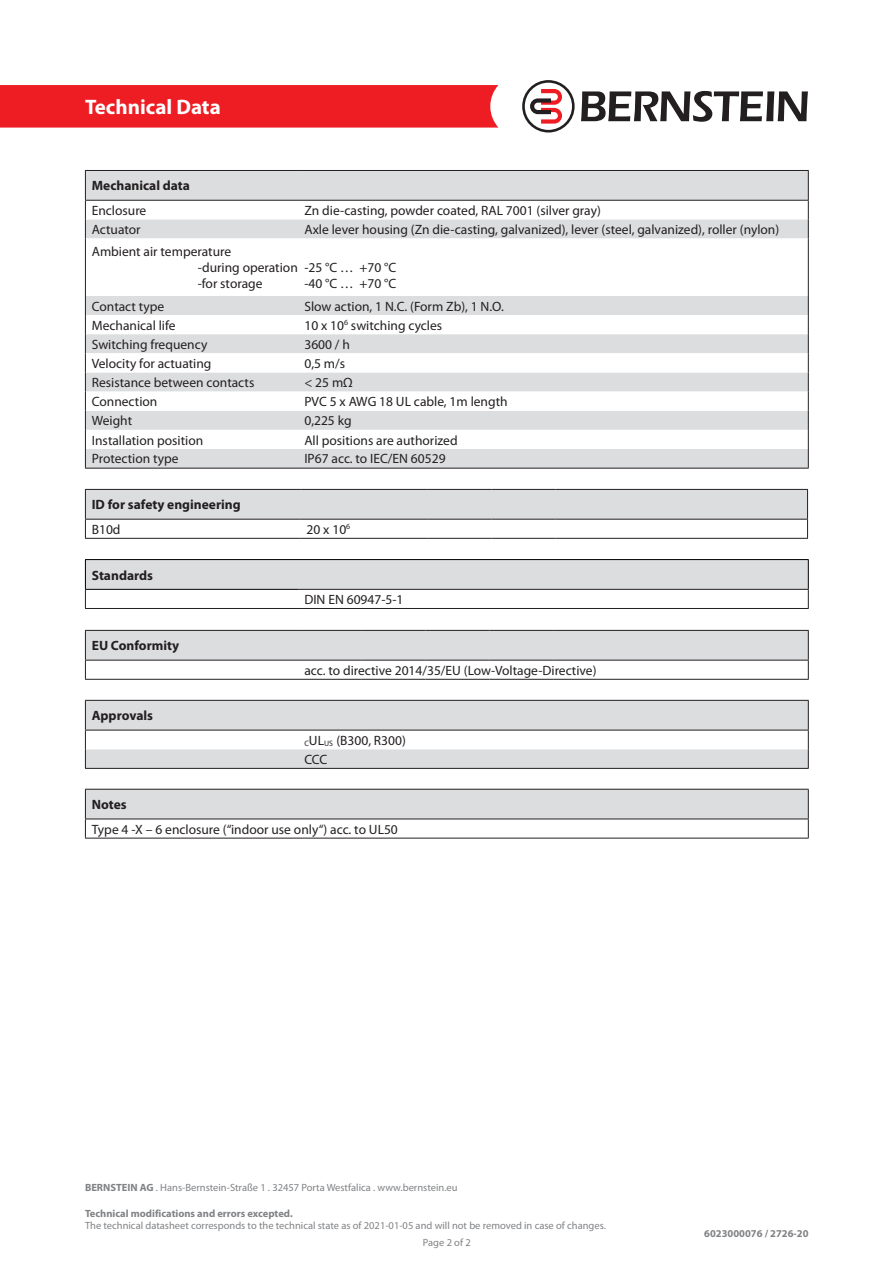
<style>
.page{position:relative;width:893px;height:1263px;background:#fff}
.page>*{position:absolute;margin:0;border:0;box-sizing:border-box;transform-origin:0 0}
.t1{font:700 21px "Myriad Pro";color:#fff}
.t2{font:13.5px "Myriad Pro";color:#231f20}
.t3{font:700 13.5px "Myriad Pro";color:#231f20}
.t4{font:10.5px/16.8px "Myriad Pro";color:#808285}
.t5{font:700 10.5px "Myriad Pro";color:#808285}
.s1{font-weight:700}
</style>
<div class="page">
<div style="left:0;top:85px;width:498px;height:43px;background:#ee1d23"></div>
<svg style="left:581px;top:91px;width:227px;height:31px"></svg>
<svg style="left:522px;top:80px;width:53px;height:53px"></svg>
<div style="left:86px;top:171px;width:722px;height:297px;background:#dcdddf"></div>
<svg style="left:86px;top:201px;width:722px;height:248px"></svg>
<svg style="left:85px;top:171px;width:1px;height:67px"></svg>
<svg style="left:808px;top:171px;width:1px;height:67px"></svg>
<hr style="left:85px;top:238px;width:1px;height:58px;background:#231f20">
<hr style="left:808px;top:238px;width:1px;height:58px;background:#231f20">
<svg style="left:85px;top:296px;width:1px;height:172px"></svg>
<svg style="left:808px;top:296px;width:1px;height:172px"></svg>
<hr style="left:85px;top:468px;width:213px;height:1px;background:#231f20">
<hr style="left:298px;top:468px;width:511px;height:1px;background:#231f20">
<hr style="left:85px;top:170px;width:213px;height:1px;background:#231f20">
<hr style="left:298px;top:170px;width:511px;height:1px;background:#231f20">
<hr style="left:85px;top:200px;width:213px;height:1px;background:#231f20">
<hr style="left:298px;top:200px;width:511px;height:1px;background:#231f20">
<div style="left:85px;top:789px;width:723px;height:30px;background:#dcdddf"></div>
<hr style="left:85px;top:819px;width:724px;height:1px;background:#231f20">
<hr style="left:85px;top:789px;width:724px;height:1px;background:#231f20">
<hr style="left:85px;top:789px;width:1px;height:30px;background:#231f20">
<hr style="left:808px;top:789px;width:1px;height:30px;background:#231f20">
<svg style="left:85px;top:819px;width:1px;height:19px"></svg>
<svg style="left:808px;top:819px;width:1px;height:19px"></svg>
<hr style="left:85px;top:838px;width:724px;height:1px;background:#231f20">
<div style="left:85px;top:560px;width:723px;height:29px;background:#dcdddf"></div>
<hr style="left:85px;top:559px;width:213px;height:1px;background:#000">
<hr style="left:298px;top:559px;width:511px;height:1px;background:#000">
<hr style="left:85px;top:589px;width:213px;height:1px;background:#000">
<svg style="left:85px;top:560px;width:1px;height:48px"></svg>
<hr style="left:298px;top:589px;width:511px;height:1px;background:#231f20">
<svg style="left:808px;top:560px;width:1px;height:48px"></svg>
<hr style="left:85px;top:608px;width:213px;height:1px;background:#231f20">
<hr style="left:298px;top:608px;width:511px;height:1px;background:#231f20">
<svg style="left:85px;top:631px;width:724px;height:48px"></svg>
<hr style="left:85px;top:630px;width:213px;height:1px;background:#231f20">
<hr style="left:298px;top:630px;width:64px;height:1px;background:#231f20">
<hr style="left:362px;top:630px;width:64px;height:1px;background:#231f20">
<hr style="left:426px;top:630px;width:63px;height:1px;background:#231f20">
<hr style="left:489px;top:630px;width:64px;height:1px;background:#231f20">
<hr style="left:553px;top:630px;width:256px;height:1px;background:#231f20">
<hr style="left:85px;top:660px;width:213px;height:1px;background:#231f20">
<hr style="left:298px;top:660px;width:64px;height:1px;background:#231f20">
<hr style="left:362px;top:660px;width:64px;height:1px;background:#231f20">
<hr style="left:426px;top:660px;width:63px;height:1px;background:#231f20">
<hr style="left:489px;top:660px;width:64px;height:1px;background:#231f20">
<hr style="left:553px;top:660px;width:256px;height:1px;background:#231f20">
<hr style="left:85px;top:679px;width:213px;height:1px;background:#231f20">
<hr style="left:298px;top:679px;width:64px;height:1px;background:#231f20">
<hr style="left:362px;top:679px;width:64px;height:1px;background:#231f20">
<hr style="left:426px;top:679px;width:63px;height:1px;background:#231f20">
<hr style="left:489px;top:679px;width:64px;height:1px;background:#231f20">
<hr style="left:553px;top:679px;width:256px;height:1px;background:#231f20">
<hr style="left:85px;top:538px;width:215px;height:1px;background:#231f20">
<hr style="left:300px;top:538px;width:64px;height:1px;background:#231f20">
<hr style="left:364px;top:538px;width:64px;height:1px;background:#231f20">
<hr style="left:428px;top:538px;width:64px;height:1px;background:#231f20">
<hr style="left:492px;top:538px;width:63px;height:1px;background:#231f20">
<hr style="left:555px;top:538px;width:253px;height:1px;background:#231f20">
<svg style="left:85px;top:490px;width:723px;height:48px"></svg>
<hr style="left:85px;top:489px;width:215px;height:1px;background:#231f20">
<hr style="left:300px;top:489px;width:64px;height:1px;background:#231f20">
<hr style="left:364px;top:489px;width:64px;height:1px;background:#231f20">
<hr style="left:428px;top:489px;width:64px;height:1px;background:#231f20">
<hr style="left:492px;top:489px;width:63px;height:1px;background:#231f20">
<hr style="left:555px;top:489px;width:253px;height:1px;background:#231f20">
<hr style="left:85px;top:700px;width:213px;height:1px;background:#231f20">
<hr style="left:298px;top:700px;width:511px;height:1px;background:#231f20">
<svg style="left:85px;top:701px;width:724px;height:67px"></svg>
<hr style="left:85px;top:768px;width:213px;height:1px;background:#231f20">
<hr style="left:298px;top:768px;width:511px;height:1px;background:#231f20">
<h1 class="t1" style="left:85px;top:93px;width:137px">Technical Data</h1>
<p class="t3" style="left:92px;top:177px;width:100px">Mechanical data</p>
<p class="t2" style="left:92px;top:202px;width:56px">Enclosure</p>
<p class="t2" style="left:304px;top:202px;width:298px">Zn die-casting, powder coated, RAL 7001 (silver gray)</p>
<p class="t2" style="left:92px;top:221px;width:50px">Actuator</p>
<p class="t2" style="left:304px;top:221px;width:476px">Axle lever housing (Zn die-casting, galvanized), lever (steel, galvanized), roller (nylon)</p>
<p class="t2" style="left:92px;top:243px;width:141px">Ambient air temperature</p>
<p class="t2" style="left:198px;top:259px;width:102px">-during operation</p>
<p class="t2" style="left:198px;top:276px;width:66px">-for storage</p>
<p class="t2" style="left:304px;top:259px;width:93px">-25 °C … +70 °C</p>
<p class="t2" style="left:304px;top:276px;width:93px">-40 °C … +70 °C</p>
<p class="t2" style="left:92px;top:298px;width:74px">Contact type</p>
<p class="t2" style="left:304px;top:298px;width:201px">Slow action, 1 N.C. (Form Zb), 1 N.O.</p>
<p class="t2" style="left:92px;top:317px;width:85px">Mechanical life</p>
<p class="t2" style="left:304px;top:317px;width:139px">10 x 10<sup>6</sup> switching cycles</p>
<p class="t2" style="left:92px;top:336px;width:117px">Switching frequency</p>
<p class="t2" style="left:304px;top:336px;width:47px">3600 / h</p>
<p class="t2" style="left:92px;top:355px;width:121px">Velocity for actuating</p>
<p class="t2" style="left:304px;top:355px;width:42px">0,5 m/s</p>
<p class="t2" style="left:92px;top:374px;width:164px">Resistance between contacts</p>
<p class="t2" style="left:304px;top:374px;width:50px">&lt; 25 mΩ</p>
<p class="t2" style="left:92px;top:393px;width:67px">Connection</p>
<p class="t2" style="left:304px;top:393px;width:205px">PVC 5 x AWG 18 UL cable, 1m length</p>
<p class="t2" style="left:92px;top:412px;width:42px">Weight</p>
<p class="t2" style="left:304px;top:412px;width:49px">0,225 kg</p>
<p class="t2" style="left:92px;top:432px;width:113px">Installation position</p>
<p class="t2" style="left:304px;top:432px;width:155px">All positions are authorized</p>
<p class="t2" style="left:92px;top:451px;width:88px">Protection type</p>
<p class="t2" style="left:304px;top:451px;width:143px">IP67 acc. to IEC/EN 60529</p>
<p class="t3" style="left:92px;top:496px;width:150px">ID for safety engineering</p>
<p class="t2" style="left:92px;top:521px;width:30px">B10d</p>
<p class="t2" style="left:307px;top:521px;width:45px">20 x 10<sup>6</sup></p>
<p class="t3" style="left:92px;top:566px;width:63px">Standards</p>
<p class="t3" style="left:92px;top:637px;width:89px">EU Conformity</p>
<p class="t3" style="left:92px;top:707px;width:63px">Approvals</p>
<p class="t2" style="left:304px;top:591px;width:101px">DIN EN 60947-5-1</p>
<p class="t2" style="left:304px;top:662px;width:294px">acc. to directive 2014/35/EU (Low-Voltage-Directive)</p>
<p class="t2" style="left:304px;top:732px;width:103px"><sub>C</sub>UL<sub>US</sub> (B300, R300)</p>
<p class="t2" style="left:304px;top:751px;width:24px">CCC</p>
<p class="t3" style="left:92px;top:796px;width:36px">Notes</p>
<p class="t2" style="left:92px;top:821px;width:308px">Type 4 -X – 6 enclosure (“indoor use only“) acc. to UL50</p>
<p class="t4" style="left:85px;top:1179px;width:374px"><span class="s1">BERNSTEIN AG</span> . Hans-Bernstein-Straße 1 . 32457 Porta Westfalica . www.bernstein.eu</p>
<p class="t5" style="left:85px;top:1206px;width:209px">Technical modifications and errors excepted.</p>
<p class="t4" style="left:423px;top:1217px;width:184px;text-indent:-338px">The technical datasheet corresponds to the technical state as of 2021-01-05 and will not be removed in case of changes.<br>Page 2 of 2</p>
<p class="t5" style="left:704px;top:1227px;width:106px">6023000076 / 2726-20</p>
</div>
